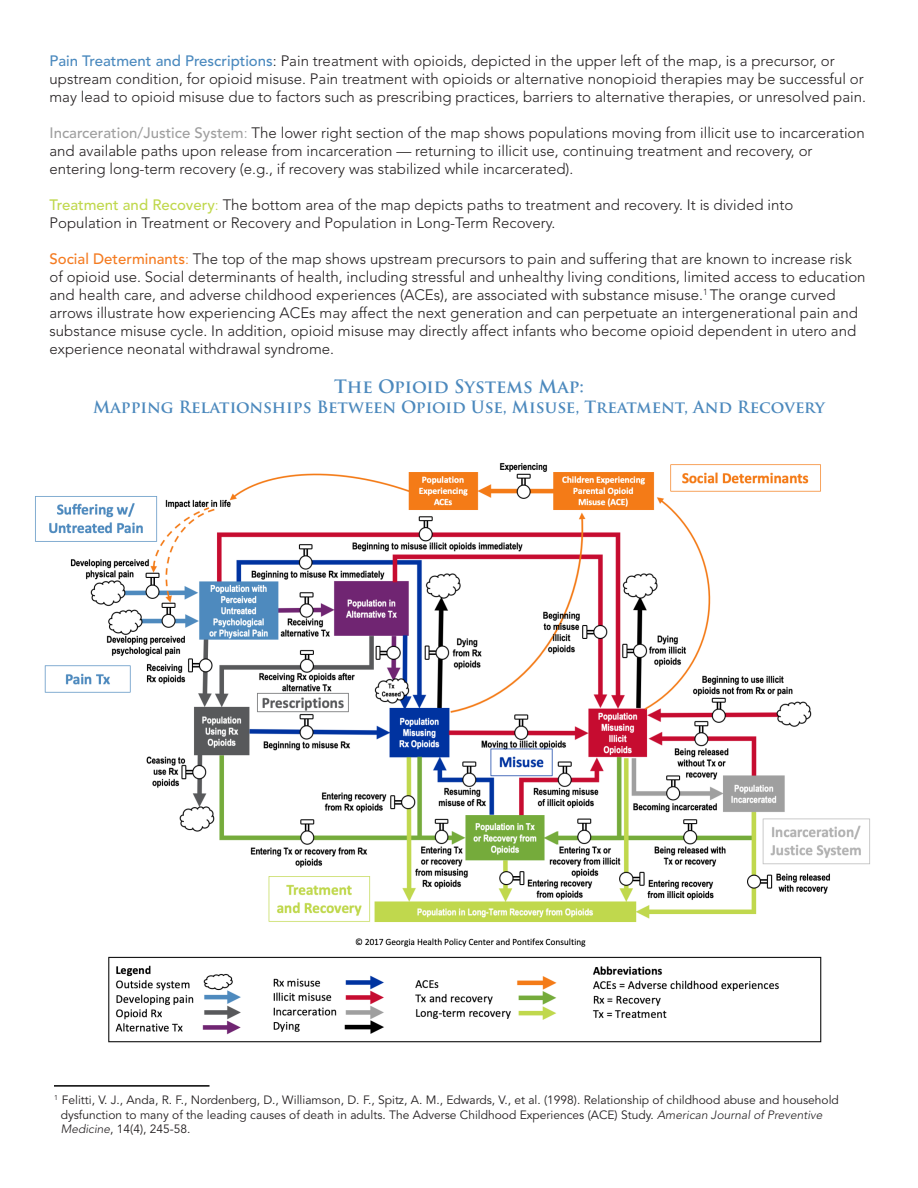
<style>
.page{position:relative;width:918px;height:1188px;background:#fff}
.page>*{position:absolute;margin:0;border:0;box-sizing:border-box;transform-origin:0 0}
.t1{font:700 18px "Trajan Pro";color:#4c89bd}
.t2{font:700 16.5px "Trajan Pro";color:#4c89bd}
.t3{font:300 15px/18px "Avenir LT Std";color:#231f20}
.t4{font:12px/14.4px "Avenir LT Std";color:#231f20}
.s1{font-weight:500;color:#4a89be}
.s2{font-weight:500;color:#9f9f9f}
.s3{color:#9f9f9f}
.s4{font-weight:500;color:#c0d84d}
.s5{color:#c0d84d}
.s6{font-weight:500;color:#f47b21}
.s7{color:#f47b21}
.s8{font-weight:300;font-style:italic}
</style>
<div class="page">
<hr style="left:54px;top:1085px;width:156px;height:2px;background:#000">
<img style="left:35px;top:463px;width:835px;height:580px">
<p class="t3" style="left:50px;top:52px;width:818px"><span class="s1">Pain Treatment and Prescriptions</span>: Pain treatment with opioids, depicted in the upper left of the map, is a precursor, or upstream condition, for opioid misuse. Pain treatment with opioids or alternative nonopioid therapies may be successful or may lead to opioid misuse due to factors such as prescribing practices, barriers to alternative therapies, or unresolved pain.</p>
<p class="t3" style="left:50px;top:124px;width:817px"><span class="s2">Incarceration/Justice System</span><span class="s3">:</span> The lower right section of the map shows populations moving from illicit use to incarceration and available paths upon release from incarceration — returning to illicit use, continuing treatment and recovery, or entering long-term recovery (e.g., if recovery was stabilized while incarcerated).</p>
<p class="t3" style="left:50px;top:196px;width:745px"><span class="s4">Treatment and Recovery</span><span class="s5">:</span> The bottom area of the map depicts paths to treatment and recovery. It is divided into<br>Population in Treatment or Recovery and Population in Long-Term Recovery.</p>
<p class="t3" style="left:50px;top:250px;width:818px"><span class="s6">Social Determinants</span><span class="s7">:</span> The top of the map shows upstream precursors to pain and suffering that are known to increase risk of opioid use. Social determinants of health, including stressful and unhealthy living conditions, limited access to education and health care, and adverse childhood experiences (ACEs), are associated with substance misuse.<sup>1</sup> The orange curved arrows illustrate how experiencing ACEs may affect the next generation and can perpetuate an intergenerational pain and substance misuse cycle. In addition, opioid misuse may directly affect infants who become opioid dependent in utero and experience neonatal withdrawal syndrome.</p>
<p class="t1" style="left:334px;top:376px;width:251px">The Opioid Systems Map:</p>
<p class="t2" style="left:93px;top:397px;width:733px">Mapping Relationships Between Opioid Use, Misuse, Treatment, And Recovery</p>
<p class="t4" style="left:61px;top:1093px;width:780px;text-indent:-7px"><sup>1</sup> Felitti, V. J., Anda, R. F., Nordenberg, D., Williamson, D. F., Spitz, A. M., Edwards, V., et al. (1998). Relationship of childhood abuse and household dysfunction to many of the leading causes of death in adults. The Adverse Childhood Experiences (ACE) Study. <span class="s8">American Journal of Preventive<br>Medicine</span>, 14(4), 245-58.</p>
</div>
